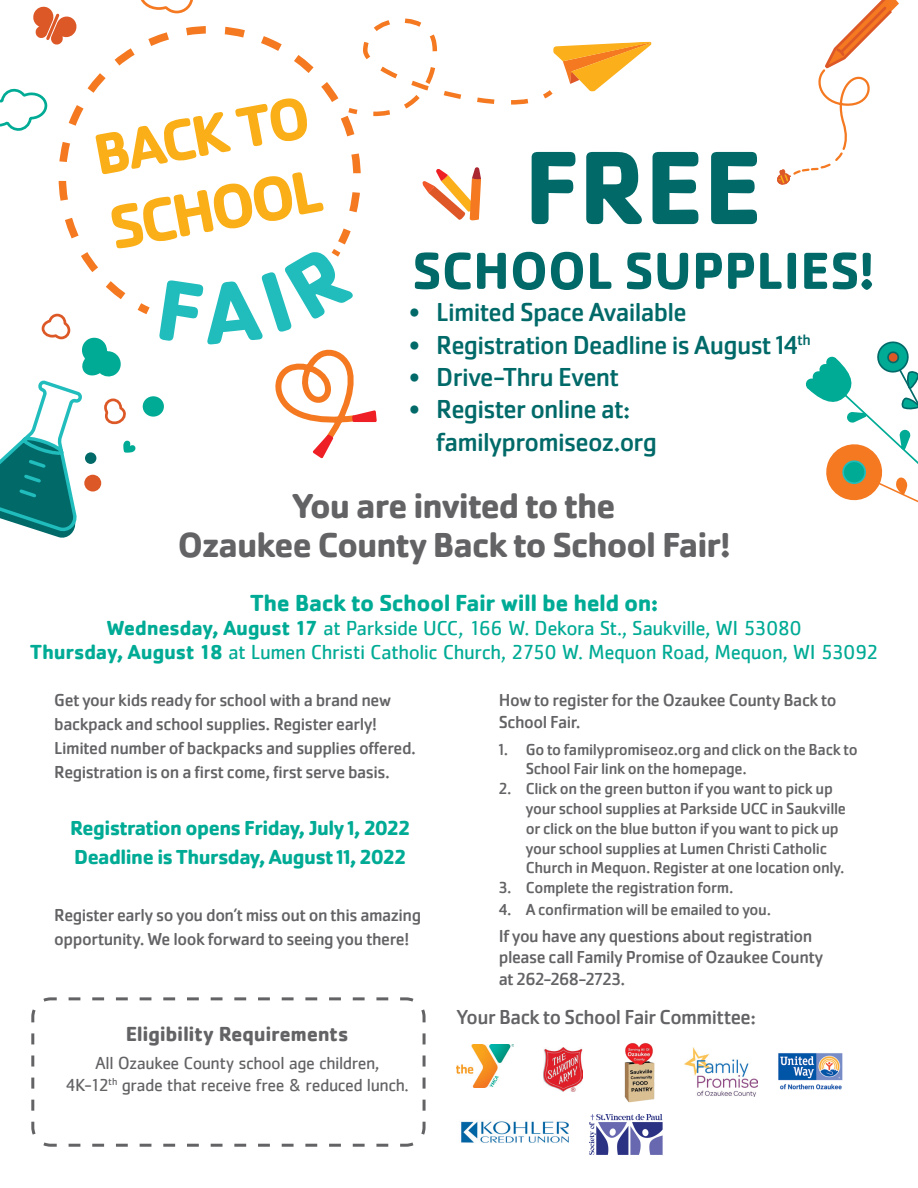
<style>
.page{position:relative;width:918px;height:1188px;background:#fff}
.page>*{position:absolute;margin:0;border:0;box-sizing:border-box;transform-origin:0 0}
.t1{font:700 108px "Cachet Pro";color:#016a69}
.t2{font:700 63px "Cachet";color:#faaf18}
.t3{font:700 60px "Cachet";color:#faaf18}
.t4{font:700 54px "Cachet Pro";letter-spacing:.005em;color:#016a69}
.t5{font:700 36px/39px "Cachet Pro";letter-spacing:-.025em;color:#636366;text-align:center}
.t6{font:27px/32.4px "Cachet Pro";letter-spacing:-.025em;color:#016a69}
.t7{font:700 24px "Cachet";letter-spacing:-.02em;color:#00ab95}
.t8{font:21px/24px "Cachet";letter-spacing:-.025em;color:#00ab95;text-align:center}
.t9{font:700 21px/28.5px "Cachet Pro";letter-spacing:-.025em;color:#00ab95}
.t10{font:21px "Cachet Pro";letter-spacing:-.025em;color:#636366}
.t11{font:700 21px "Cachet";letter-spacing:-.02em;color:#636366}
.t12{font:18px/24px "Cachet Pro";letter-spacing:-.025em;color:#636366}
.t13{font:18px/21.6px "Cachet";letter-spacing:-.03em;color:#636366;text-align:center}
.t14{font:16.5px/19.8px "Cachet Pro";letter-spacing:-.02em;color:#636366}
.s1{font-weight:700}
</style>
<div class="page">
<svg style="left:805px;top:341px;width:113px;height:162px"></svg>
<svg style="left:777px;top:0;width:122px;height:185px"></svg>
<svg style="left:31px;top:997px;width:395px;height:150px"></svg>
<img style="left:624px;top:1043px;width:31px;height:60px">
<img style="left:457px;top:1044px;width:57px;height:44px">
<img style="left:778px;top:1053px;width:65px;height:37px">
<img style="left:461px;top:1121px;width:108px;height:22px">
<img style="left:685px;top:1047px;width:73px;height:50px">
<img style="left:543px;top:1047px;width:39px;height:45px">
<img style="left:589px;top:1115px;width:74px;height:40px">
<svg style="left:0;top:0;width:652px;height:538px"></svg>
<h3 class="t3" style="left:87px;top:117px;width:221px;rotate:-10deg">BACK TO</h3>
<h1 class="t1" style="left:524px;top:121px;width:240px">FREE</h1>
<h3 class="t4" style="left:412px;top:237px;width:464px">SCHOOL SUPPLIES!</h3>
<h3 class="t6" style="left:409px;top:296px;width:279px">• Limited Space Available</h3>
<h3 class="t6" style="left:409px;top:329px;width:403px">• Registration Deadline is August 14<sup>th</sup></h3>
<h3 class="t6" style="left:409px;top:361px;width:211px">• Drive-Thru Event</h3>
<h3 class="t6" style="left:436px;top:394px;width:222px;text-indent:-27px">• Register online at: familypromiseoz.org</h3>
<h3 class="t5" style="left:178px;top:486px;width:554px">You are invited to the<br>Ozaukee County Back to School Fair!</h3>
<h2 class="t2" style="left:102px;top:189px;width:216px;rotate:-11deg">SCHOOL</h2>
<h3 class="t7" style="left:250px;top:588px;width:410px">The Back to School Fair will be held on:</h3>
<p class="t8" style="left:30px;top:616px;width:850px"><span class="s1">Wednesday, August 17</span> at Parkside UCC, 166 W. Dekora St., Saukville, WI 53080<br><span class="s1">Thursday, August 18</span> at Lumen Christi Catholic Church, 2750 W. Mequon Road, Mequon, WI 53092</p>
<p class="t12" style="left:499px;top:689px;width:339px;line-height:21.6px">How to register for the Ozaukee County Back to<br>School Fair.</p>
<p class="t14" style="left:526px;top:739px;width:333px;text-indent:-27px">1. Go to familypromiseoz.org and click on the Back to<br>School Fair link on the homepage.</p>
<p class="t14" style="left:526px;top:779px;width:322px;text-indent:-27px">2. Click on the green button if you want to pick up your school supplies at Parkside UCC in Saukville or click on the blue button if you want to pick up your school supplies at Lumen Christi Catholic Church in Mequon. Register at one location only.</p>
<p class="t14" style="left:499px;top:878px;width:236px">3. Complete the registration form.</p>
<p class="t14" style="left:499px;top:900px;width:274px">4. A confirmation will be emailed to you.</p>
<p class="t12" style="left:499px;top:925px;width:326px;line-height:21.6px">If you have any questions about registration please call Family Promise of Ozaukee County at 262-268-2723.</p>
<p class="t10" style="left:457px;top:1005px;width:301px">Your Back to School Fair Committee:</p>
<p class="t11" style="left:126px;top:1020px;width:224px">Eligibility Requirements</p>
<p class="t13" style="left:66px;top:1052px;width:345px">All Ozaukee County school age children,<br>4K-12<sup>th</sup> grade that receive free &amp; reduced lunch.</p>
<p class="t12" style="left:54px;top:688px;width:363px">Get your kids ready for school with a brand new backpack and school supplies. Register early!<br>Limited number of backpacks and supplies offered.<br>Registration is on a first come, first serve basis.</p>
<p class="t9" style="left:70px;top:814px;width:341px">Registration opens Friday, July 1, 2022<br>Deadline is Thursday, August 11, 2022</p>
<p class="t12" style="left:54px;top:903px;width:369px">Register early so you don’t miss out on this amazing opportunity. We look forward to seeing you there!</p>
</div>
